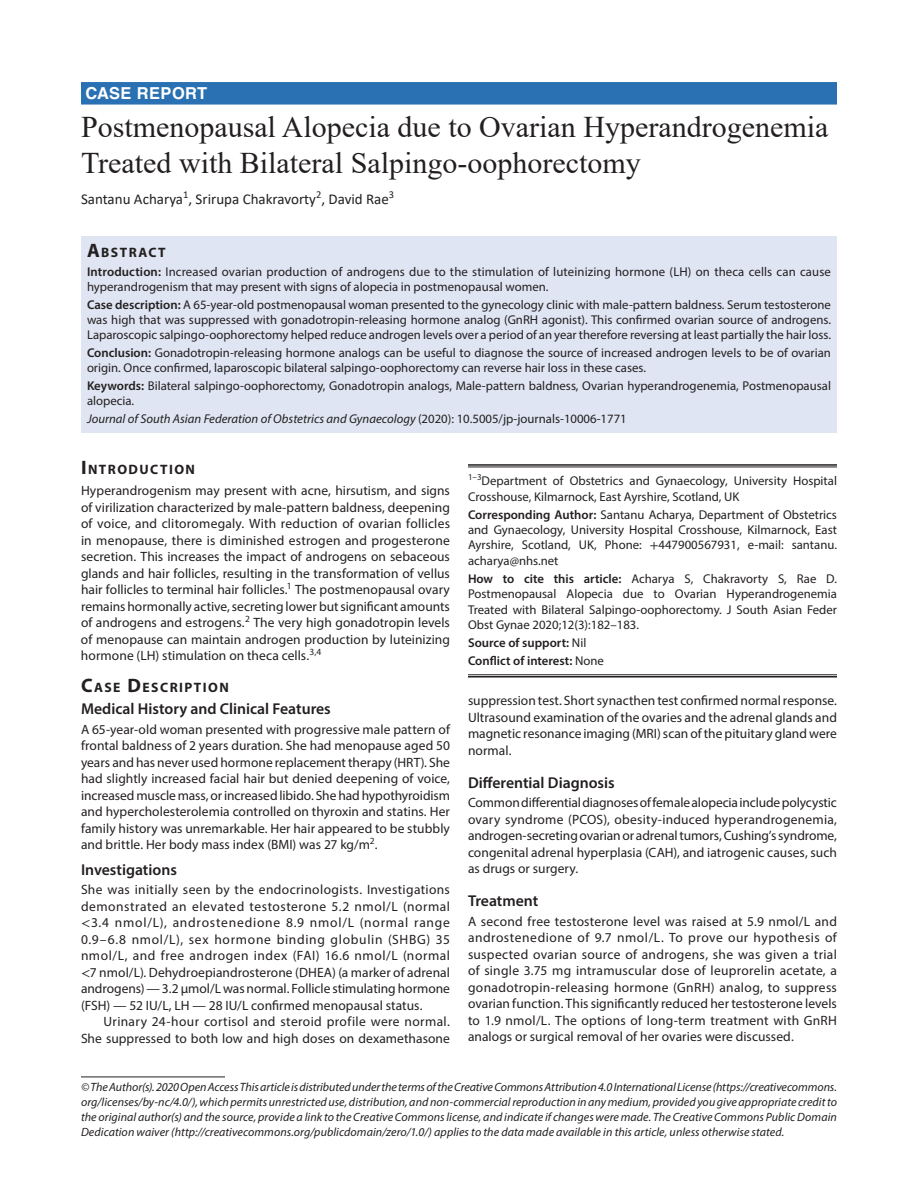
<style>
.page{position:relative;width:918px;height:1188px;background:#fff}
.page>*{position:absolute;margin:0;border:0;box-sizing:border-box;transform-origin:0 0}
.t1{font:30px/36px "Times New Roman";color:#231f20}
.t2{font:700 16.5px "Helvetica LT Std";letter-spacing:.025em;color:#fff}
.t3{font:600 15.75px "Myriad Pro";color:#231f20}
.t4{font:15px "Calibri";color:#231f20}
.t5{font:700 13.65px "Myriad Pro";letter-spacing:.105em;color:#231f20}
.t6{font:13.5px/16.5px "Myriad Pro";letter-spacing:.005em;color:#231f20;text-align:justify}
.t7{font:12.75px/15.3px "Myriad Pro";color:#231f20}
.t8{font:italic 12.75px "Myriad Pro";color:#231f20}
.t9{font:600 12.75px/18.3px "Myriad Pro";color:#231f20}
.t10{font:italic 12px/15px "Myriad Pro";letter-spacing:.005em;color:#231f20;text-align:justify}
.s1{font-size:19.5px}
.s2{font-weight:600}
.s3{font-style:normal}
.s4{font-family:"STIX"}
.s5{font-weight:400}
</style>
<div class="page">
<div style="left:81px;top:82px;width:756px;height:23px;background:#2971b2"></div>
<div style="left:81px;top:236px;width:756px;height:26px;background:#dfe5f2"></div>
<div style="left:81px;top:261px;width:756px;height:39px;background:#dfe5f2"></div>
<div style="left:81px;top:294px;width:756px;height:54px;background:#dfe5f2"></div>
<div style="left:81px;top:342px;width:756px;height:39px;background:#dfe5f2"></div>
<div style="left:81px;top:375px;width:756px;height:39px;background:#dfe5f2"></div>
<div style="left:81px;top:408px;width:756px;height:24px;background:#dfe5f2"></div>
<hr style="left:468px;top:464px;width:369px;height:2px;background:#231f20">
<hr style="left:468px;top:467px;width:369px;height:1px;background:#231f20">
<hr style="left:468px;top:675px;width:369px;height:1px;background:#231f20">
<hr style="left:468px;top:676px;width:369px;height:2px;background:#231f20">
<hr style="left:81px;top:1077px;width:144px;height:1px;background:#231f20">
<p class="t2" style="left:86px;top:83px;width:123px">CASE REPORT</p>
<h1 class="t1" style="left:81px;top:108px;width:749px">Postmenopausal Alopecia due to Ovarian Hyperandrogenemia<br>Treated with Bilateral Salpingo-oophorectomy</h1>
<p class="t4" style="left:81px;top:189px;width:315px">Santanu Acharya<sup>1</sup>, Srirupa Chakravorty<sup>2</sup>, David Rae<sup>3</sup></p>
<p class="t5" style="left:87px;top:243px;width:80px"><span class="s1">A</span>BSTRACT</p>
<p class="t7" style="left:87px;top:264px;width:745px"><span class="s2">Introduction:</span> Increased ovarian production of androgens due to the stimulation of luteinizing hormone (LH) on theca cells can cause hyperandrogenism that may present with signs of alopecia in postmenopausal women.</p>
<p class="t7" style="left:87px;top:297px;width:746px;text-align:justify"><span class="s2">Case description:</span> A 65-year-old postmenopausal woman presented to the gynecology clinic with male-pattern baldness. Serum testosterone was high that was suppressed with gonadotropin-releasing hormone analog (GnRH agonist). This confirmed ovarian source of androgens.<br>Laparoscopic salpingo-oophorectomy helped reduce androgen levels over a period of an year therefore reversing at least partially the hair loss.</p>
<p class="t7" style="left:87px;top:345px;width:745px"><span class="s2">Conclusion:</span> Gonadotropin-releasing hormone analogs can be useful to diagnose the source of increased androgen levels to be of ovarian origin. Once confirmed, laparoscopic bilateral salpingo-oophorectomy can reverse hair loss in these cases.</p>
<p class="t7" style="left:87px;top:378px;width:746px"><span class="s2">Keywords:</span> Bilateral salpingo-oophorectomy, Gonadotropin analogs, Male-pattern baldness, Ovarian hyperandrogenemia, Postmenopausal alopecia.</p>
<p class="t8" style="left:87px;top:411px;width:541px">Journal of South Asian Federation of Obstetrics and Gynaecology <span class="s3">(2020): 10.5005/jp-journals-10006-1771</span></p>
<p class="t5" style="left:81px;top:461px;width:116px"><span class="s1">I</span>NTRODUCTION</p>
<p class="t6" style="left:81px;top:482px;width:371px">Hyperandrogenism may present with acne, hirsutism, and signs of virilization characterized by male-pattern baldness, deepening of voice, and clitoromegaly. With reduction of ovarian follicles in menopause, there is diminished estrogen and progesterone secretion. This increases the impact of androgens on sebaceous glands and hair follicles, resulting in the transformation of vellus hair follicles to terminal hair follicles.<sup>1</sup> The postmenopausal ovary remains hormonally active, secreting lower but significant amounts of androgens and estrogens.<sup>2</sup> The very high gonadotropin levels of menopause can maintain androgen production by luteinizing hormone (LH) stimulation on theca cells.<sup>3,4</sup></p>
<p class="t5" style="left:81px;top:678px;width:149px"><span class="s1">C</span>ASE <span class="s1">D</span>ESCRIPTION</p>
<p class="t3" style="left:81px;top:699px;width:251px">Medical History and Clinical Features</p>
<p class="t6" style="left:81px;top:721px;width:371px">A 65-year-old woman presented with progressive male pattern of frontal baldness of 2 years duration. She had menopause aged 50 years and has never used hormone replacement therapy (HRT). She had slightly increased facial hair but denied deepening of voice, increased muscle mass, or increased libido. She had hypothyroidism and hypercholesterolemia controlled on thyroxin and statins. Her family history was unremarkable. Her hair appeared to be stubbly and brittle. Her body mass index (BMI) was 27 kg/m<sup>2</sup>.</p>
<p class="t3" style="left:81px;top:859px;width:98px">Investigations</p>
<p class="t6" style="left:81px;top:881px;width:371px">She was initially seen by the endocrinologists. Investigations demonstrated an elevated testosterone 5.2 nmol/L (normal <span class="s4">&lt;</span>3.4 nmol/L), androstenedione 8.9 nmol/L (normal range 0.9–6.8 nmol/L), sex hormone binding globulin (SHBG) 35 nmol/L, and free androgen index (FAI) 16.6 nmol/L (normal <span class="s4">&lt;</span>7 nmol/L). Dehydroepiandrosterone (DHEA) (a marker of adrenal androgens) — 3.2 μmol/L was normal. Follicle stimulating hormone (FSH) — 52 IU/L, LH — 28 IU/L confirmed menopausal status.</p>
<p class="t6" style="left:81px;top:1013px;width:370px;text-align:right">Urinary 24-hour cortisol and steroid profile were normal.<br>She suppressed to both low and high doses on dexamethasone</p>
<p class="t7" style="left:468px;top:473px;width:371px"><sup>1–3</sup>Department of Obstetrics and Gynaecology, University Hospital<br>Crosshouse, Kilmarnock, East Ayrshire, Scotland, UK</p>
<p class="t7" style="left:468px;top:507px;width:370px;text-align:justify"><span class="s2">Corresponding Author:</span> Santanu Acharya, Department of Obstetrics and Gynaecology, University Hospital Crosshouse, Kilmarnock, East Ayrshire, Scotland, UK, Phone: <span class="s4">+</span>447900567931, e-mail: santanu. acharya@nhs.net</p>
<p class="t7" style="left:468px;top:571px;width:371px;text-align:justify"><span class="s2">How to cite this article:</span> Acharya S, Chakravorty S, Rae D.<br>Postmenopausal Alopecia due to Ovarian Hyperandrogenemia Treated with Bilateral Salpingo-oophorectomy. J South Asian Feder Obst Gynae 2020;12(3):182–183.</p>
<p class="t9" style="left:468px;top:633px;width:137px">Source of support: <span class="s5">Nil<br></span>Conflict of interest: <span class="s5">None</span></p>
<p class="t6" style="left:468px;top:692px;width:371px">suppression test. Short synacthen test confirmed normal response.<br>Ultrasound examination of the ovaries and the adrenal glands and magnetic resonance imaging (MRI) scan of the pituitary gland were normal.</p>
<p class="t3" style="left:468px;top:772px;width:148px">Differential Diagnosis</p>
<p class="t6" style="left:468px;top:794px;width:370px">Common differential diagnoses of female alopecia include polycystic ovary syndrome (PCOS), obesity-induced hyperandrogenemia, androgen-secreting ovarian or adrenal tumors, Cushing’s syndrome, congenital adrenal hyperplasia (CAH), and iatrogenic causes, such as drugs or surgery.</p>
<p class="t3" style="left:468px;top:891px;width:72px">Treatment</p>
<p class="t6" style="left:468px;top:913px;width:371px">A second free testosterone level was raised at 5.9 nmol/L and androstenedione of 9.7 nmol/L. To prove our hypothesis of suspected ovarian source of androgens, she was given a trial of single 3.75 mg intramuscular dose of leuprorelin acetate, a gonadotropin-releasing hormone (GnRH) analog, to suppress ovarian function. This significantly reduced her testosterone levels to 1.9 nmol/L. The options of long-term treatment with GnRH analogs or surgical removal of her ovaries were discussed.</p>
<p class="t10" style="left:81px;top:1079px;width:758px">© The Author(s). 2020 Open Access This article is distributed under the terms of the Creative Commons Attribution 4.0 International License (https://creativecommons. org/licenses/by-nc/4.0/), which permits unrestricted use, distribution, and non-commercial reproduction in any medium, provided you give appropriate credit to the original author(s) and the source, provide a link to the Creative Commons license, and indicate if changes were made. The Creative Commons Public Domain Dedication waiver (http://creativecommons.org/publicdomain/zero/1.0/) applies to the data made available in this article, unless otherwise stated.</p>
</div>
